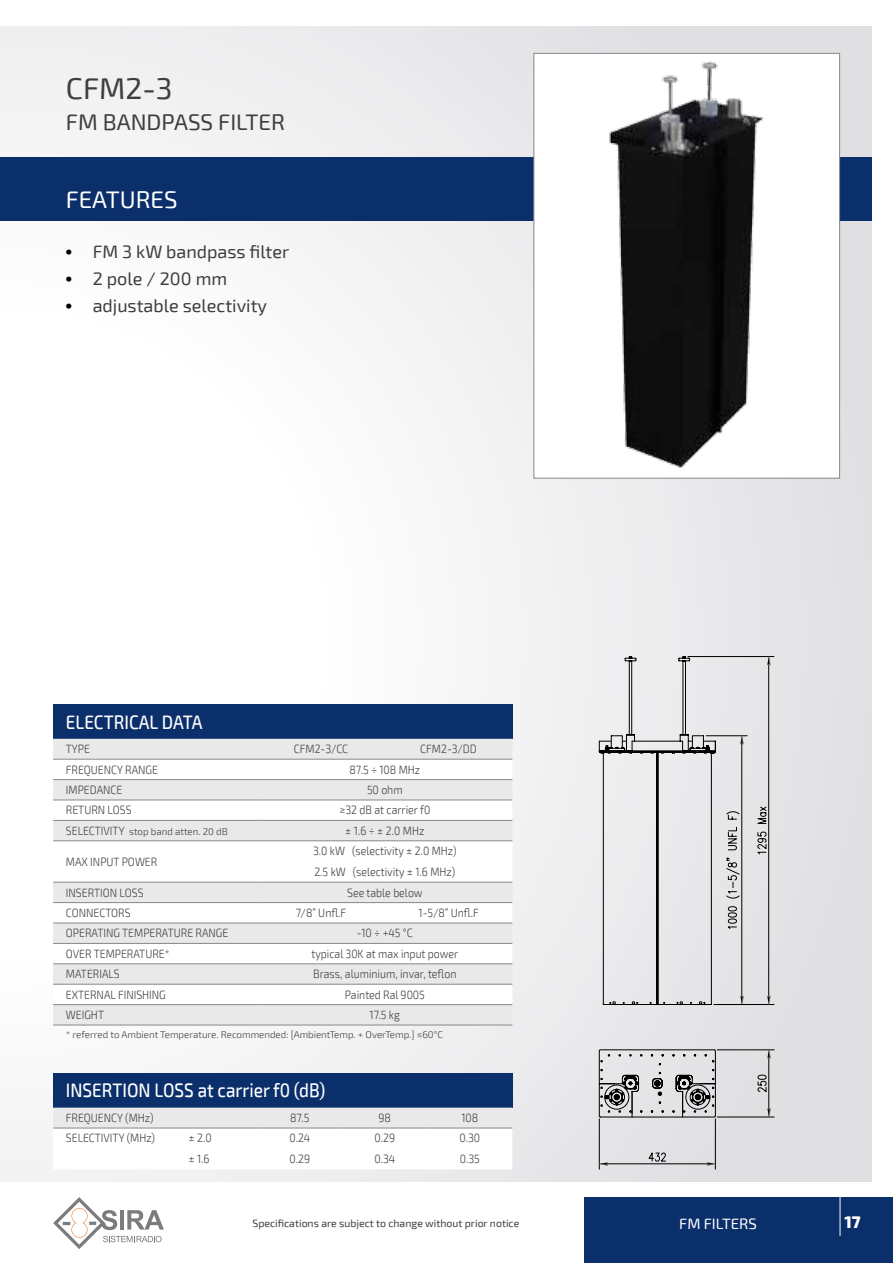
<style>
.page{position:relative;width:893px;height:1263px;background:#fff}
.page>*{position:absolute;margin:0;border:0;box-sizing:border-box;transform-origin:0 0}
.t1{font:30px "Exo 2";color:#3e3d40}
.t2{font:24px "Exo 2";color:#fff}
.t3{font:22.5px "Exo 2";color:#3e3d40}
.t4{font:500 19.5px "Exo 2";color:#fff;scale:.88 1}
.t5{font:18px "Exo 2";color:#3e3d40}
.t6{font:800 16.5px "Exo 2";color:#fff}
.t7{font:15px "Exo 2";color:#fff}
.t8{font:300 12px/21px "Exo 2";color:#3e3d40;scale:.88 1}
.t9{font:10.5px "Exo 2";color:#3e3d40}
.t10{font:300 9.75px "Exo 2";color:#3e3d40}
.s1{font-family:"Times";color:#000}
.s2{font-size:12px}
</style>
<div class="page">
<div style="left:0;top:26px;width:871px;height:1219px;background:linear-gradient(to right,#fff,#e2e1e4)"></div>
<div style="left:0;top:1182px;width:893px;height:81px;background:#fff"></div>
<svg style="left:53px;top:1197px;width:111px;height:52px"></svg>
<div style="left:585px;top:1197px;width:308px;height:66px;background:#0b2f6b"></div>
<hr style="left:840px;top:1197px;width:1px;height:38px;background:#fff">
<div style="left:0;top:157px;width:871px;height:64px;background:#0b2f6b"></div>
<div style="left:53px;top:1073px;width:459px;height:34px;background:#0b2f6b"></div>
<svg style="left:53px;top:1107px;width:459px;height:62px"></svg>
<hr style="left:53px;top:1128px;width:204px;height:1px;background:#87888a">
<hr style="left:257px;top:1128px;width:85px;height:1px;background:#87888a">
<hr style="left:342px;top:1128px;width:85px;height:1px;background:#87888a">
<hr style="left:427px;top:1128px;width:85px;height:1px;background:#87888a">
<div style="left:53px;top:705px;width:459px;height:34px;background:#0b2f6b"></div>
<svg style="left:53px;top:739px;width:459px;height:286px;background:#e6e6e7"></svg>
<svg style="left:53px;top:760px;width:459px;height:244px"></svg>
<hr style="left:53px;top:759px;width:204px;height:1px;background:#87888a">
<hr style="left:257px;top:759px;width:128px;height:1px;background:#87888a">
<hr style="left:385px;top:759px;width:127px;height:1px;background:#87888a">
<hr style="left:53px;top:779px;width:204px;height:1px;background:#87888a">
<hr style="left:257px;top:779px;width:128px;height:1px;background:#87888a">
<hr style="left:385px;top:779px;width:127px;height:1px;background:#87888a">
<hr style="left:53px;top:800px;width:204px;height:1px;background:#87888a">
<hr style="left:257px;top:800px;width:128px;height:1px;background:#87888a">
<hr style="left:385px;top:800px;width:127px;height:1px;background:#87888a">
<hr style="left:53px;top:820px;width:204px;height:1px;background:#87888a">
<hr style="left:257px;top:820px;width:128px;height:1px;background:#87888a">
<hr style="left:385px;top:820px;width:127px;height:1px;background:#87888a">
<hr style="left:53px;top:840px;width:204px;height:1px;background:#87888a">
<hr style="left:257px;top:840px;width:128px;height:1px;background:#87888a">
<hr style="left:385px;top:840px;width:127px;height:1px;background:#87888a">
<hr style="left:53px;top:882px;width:204px;height:1px;background:#87888a">
<hr style="left:257px;top:882px;width:128px;height:1px;background:#87888a">
<hr style="left:385px;top:882px;width:127px;height:1px;background:#87888a">
<hr style="left:53px;top:902px;width:204px;height:1px;background:#87888a">
<hr style="left:257px;top:902px;width:128px;height:1px;background:#87888a">
<hr style="left:385px;top:902px;width:127px;height:1px;background:#87888a">
<hr style="left:53px;top:923px;width:204px;height:1px;background:#87888a">
<hr style="left:257px;top:923px;width:128px;height:1px;background:#87888a">
<hr style="left:385px;top:923px;width:127px;height:1px;background:#87888a">
<hr style="left:53px;top:943px;width:204px;height:1px;background:#87888a">
<hr style="left:257px;top:943px;width:128px;height:1px;background:#87888a">
<hr style="left:385px;top:943px;width:127px;height:1px;background:#87888a">
<hr style="left:53px;top:963px;width:204px;height:1px;background:#87888a">
<hr style="left:257px;top:963px;width:128px;height:1px;background:#87888a">
<hr style="left:385px;top:963px;width:127px;height:1px;background:#87888a">
<hr style="left:53px;top:984px;width:204px;height:1px;background:#87888a">
<hr style="left:257px;top:984px;width:128px;height:1px;background:#87888a">
<hr style="left:385px;top:984px;width:127px;height:1px;background:#87888a">
<hr style="left:53px;top:1004px;width:204px;height:1px;background:#87888a">
<hr style="left:257px;top:1004px;width:128px;height:1px;background:#87888a">
<hr style="left:385px;top:1004px;width:127px;height:1px;background:#87888a">
<hr style="left:53px;top:1025px;width:204px;height:1px;background:#87888a">
<hr style="left:257px;top:1025px;width:128px;height:1px;background:#87888a">
<hr style="left:385px;top:1025px;width:127px;height:1px;background:#87888a">
<div style="left:534px;top:53px;width:306px;height:425px;background:#fff;border:1px solid #87888a"></div>
<img style="left:609px;top:61px;width:155px;height:408px">
<svg style="left:599px;top:656px;width:88px;height:85px;background:#e0dfe1"></svg>
<svg style="left:687px;top:656px;width:87px;height:349px;background:#dfdee0"></svg>
<svg style="left:599px;top:741px;width:117px;height:429px;background:#c7c7c9"></svg>
<svg style="left:604px;top:735px;width:162px;height:314px;background:#dad9db"></svg>
<svg style="left:599px;top:1049px;width:176px;height:117px;background:#cacacd"></svg>
<h1 class="t1" style="left:66px;top:71px;width:108px">CFM2-3</h1>
<h3 class="t3" style="left:66px;top:109px;width:221px">FM BANDPASS FILTER</h3>
<h2 class="t2" style="left:66px;top:185px;width:113px">FEATU RES</h2>
<h3 class="t5" style="left:66px;top:241px;width:225px"><span class="s1">•</span> FM 3 kW bandpass filter</h3>
<h3 class="t5" style="left:66px;top:268px;width:163px"><span class="s1">•</span> 2 pole / 200 mm</h3>
<h3 class="t5" style="left:66px;top:295px;width:203px"><span class="s1">•</span> adjustable selectivity</h3>
<h3 class="t4" style="left:66px;top:710px;width:157px">ELECTRICAL DATA</h3>
<p class="t8" style="left:66px;top:739px;width:29px">TYPE</p>
<p class="t8" style="left:294px;top:739px;width:63px">CFM2-3/CC</p>
<p class="t8" style="left:420px;top:739px;width:66px">CFM2-3/DD</p>
<p class="t8" style="left:66px;top:759px;width:106px">FREQUENCY RANGE</p>
<p class="t8" style="left:349px;top:759px;width:82px">87.5 ÷ 108 MHz</p>
<p class="t8" style="left:66px;top:779px;width:66px">IMPEDANCE</p>
<p class="t8" style="left:367px;top:779px;width:42px">50 ohm</p>
<p class="t8" style="left:66px;top:800px;width:76px">RETURN LOSS</p>
<p class="t8" style="left:339px;top:800px;width:105px">≥32 dB at carrier f0</p>
<p class="t10" style="left:66px;top:826px;width:163px"><span class="s2">SELECTIVITY</span> stop band atten. 20 dB</p>
<p class="t8" style="left:345px;top:820px;width:91px">± 1.6 ÷ ± 2.0 MHz</p>
<p class="t8" style="left:66px;top:851px;width:105px">MAX INPUT POWER</p>
<p class="t8" style="left:313px;top:841px;width:165px">3.0 kW (selectivity ± 2.0 MHz)<br>2.5 kW (selectivity ± 1.6 MHz)</p>
<p class="t8" style="left:66px;top:882px;width:90px">INSERTION LOSS</p>
<p class="t8" style="left:347px;top:882px;width:87px">See table below</p>
<p class="t8" style="left:66px;top:902px;width:75px">CONNECTORS</p>
<p class="t8" style="left:296px;top:902px;width:59px">7/8” Unfl.F</p>
<p class="t8" style="left:419px;top:902px;width:70px">1-5/8” Unfl.F</p>
<p class="t8" style="left:66px;top:923px;width:186px">OPERATING TEMPERATURE RANGE</p>
<p class="t8" style="left:357px;top:923px;width:65px">-10 ÷ +45 °C</p>
<p class="t8" style="left:66px;top:943px;width:119px">OVER TEMPERATURE*</p>
<p class="t8" style="left:311px;top:943px;width:168px">typical 30K at max input power</p>
<p class="t8" style="left:66px;top:964px;width:63px">MATERIALS</p>
<p class="t8" style="left:313px;top:964px;width:164px">Brass, aluminium, invar, teflon</p>
<p class="t8" style="left:66px;top:984px;width:115px">EXTERNAL FINISHING</p>
<p class="t8" style="left:345px;top:984px;width:93px">Painted Ral 9005</p>
<p class="t8" style="left:66px;top:1004px;width:45px">WEIGHT</p>
<p class="t8" style="left:370px;top:1004px;width:36px">17.5 kg</p>
<p class="t10" style="left:66px;top:1029px;width:378px">* referred to Ambient Temperature. Recommended: [AmbientTemp. + OverTemp.] ≤60°C</p>
<h3 class="t4" style="left:66px;top:1079px;width:296px">INSERTION LOSS at carrier f0 (dB)</h3>
<p class="t8" style="left:66px;top:1107px;width:101px">FREQUENCY (MHz)</p>
<p class="t8" style="left:290px;top:1107px;width:23px">87.5</p>
<p class="t8" style="left:379px;top:1107px;width:16px">98</p>
<p class="t8" style="left:461px;top:1107px;width:21px">108</p>
<p class="t8" style="left:66px;top:1128px;width:103px">SELECTIVITY (MHz)</p>
<p class="t8" style="left:188px;top:1128px;width:28px">± 2.0 ± 1.6</p>
<p class="t8" style="left:289px;top:1128px;width:25px">0.24<br>0.29</p>
<p class="t8" style="left:374px;top:1128px;width:25px">0.29<br>0.34</p>
<p class="t8" style="left:459px;top:1128px;width:25px">0.30<br>0.35</p>
<p class="t9" style="left:252px;top:1217px;width:268px">Specifications are subject to change without prior notice</p>
<p class="t7" style="left:679px;top:1214px;width:79px">FM FILTERS</p>
<h3 class="t6" style="left:844px;top:1212px;width:18px">17</h3>
</div>
